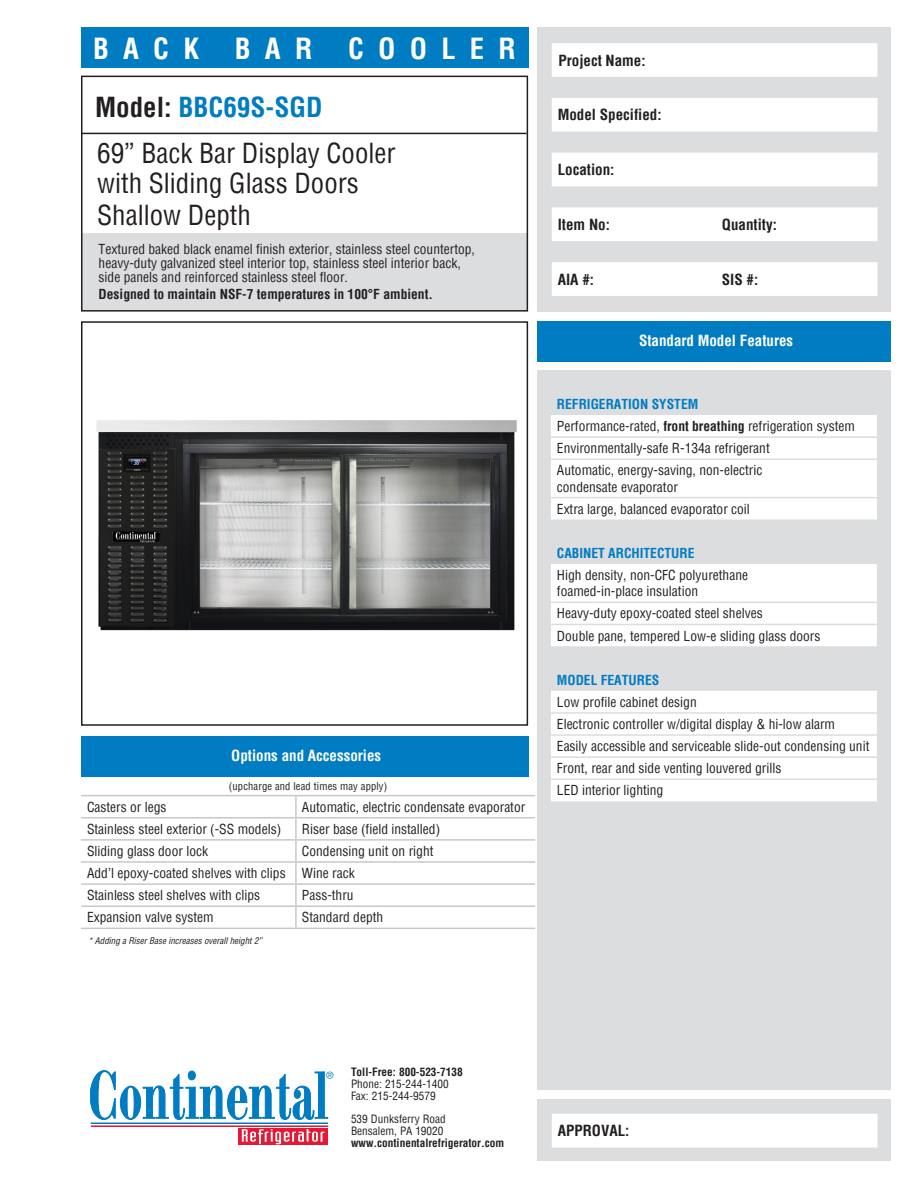
<style>
.page{position:relative;width:918px;height:1188px;background:#fff}
.page>*{position:absolute;margin:0;border:0;box-sizing:border-box;transform-origin:0 0}
.t1{font:700 condensed 28.5px "Helvetica";letter-spacing:.5em;color:#fff}
.t2{font:condensed 27px "Helvetica";color:#231f20}
.t3{font:700 condensed 27px "Helvetica";color:#007cc2}
.t4{font:700 condensed 15px "Helvetica";color:#231f20}
.t5{font:700 condensed 15px "Helvetica";color:#fff}
.t6{font:condensed 13.5px/14.2px "Helvetica";color:#231f20}
.t7{font:700 condensed 13.5px "Helvetica";color:#007cc2}
.t8{font:700 condensed 13.5px "Helvetica";color:#231f20}
.t9{font:condensed 11.25px/12px "Helvetica";color:#231f20}
.t10{font:700 condensed 11.25px "Helvetica";color:#231f20}
.t11{font:condensed 10.5px "Helvetica";letter-spacing:.015em;color:#231f20}
.t12{font:italic condensed 9px "Helvetica";color:#231f20}
.s1{color:#231f20}
.s2{font-weight:700}
</style>
<div class="page">
<div style="left:538px;top:1099px;width:353px;height:62px;background:#dcdddf"></div>
<div style="left:81px;top:233px;width:446px;height:77px;background:#dcdddf"></div>
<div style="left:81px;top:321px;width:447px;height:405px;border:2px solid #231f20"></div>
<div style="left:538px;top:321px;width:353px;height:40px;background:#007cc2"></div>
<div style="left:538px;top:370px;width:353px;height:720px;background:#dcdddf"></div>
<div style="left:538px;top:27px;width:353px;height:285px;background:#dcdddf"></div>
<hr style="left:91px;top:1123px;width:237px;height:1px;background:#007cc2">
<hr style="left:91px;top:1126px;width:237px;height:1px;background:#e51836">
<svg style="left:238px;top:1128px;width:90px;height:17px"></svg>
<svg style="left:242px;top:1129px;width:82px;height:15px"></svg>
<svg style="left:90px;top:1070px;width:243px;height:50px"></svg>
<svg style="left:552px;top:43px;width:326px;height:253px;fill:#fff"></svg>
<div style="left:81px;top:76px;width:447px;height:236px;border:2px solid #231f20"></div>
<div style="left:81px;top:27px;width:447px;height:40px;background:#007cc2"></div>
<div style="left:552px;top:1114px;width:326px;height:34px;background:#fff"></div>
<div style="left:81px;top:736px;width:447px;height:40px;background:#007cc2"></div>
<img style="left:96px;top:420px;width:421px;height:211px">
<hr style="left:81px;top:133px;width:445px;height:1px;background:#231f20">
<div style="left:551px;top:415px;width:326px;height:21px;background:#fff"></div>
<svg style="left:551px;top:438px;width:326px;height:363px;background:#fafbfb"></svg>
<svg style="left:551px;top:520px;width:326px;height:149px;fill:#fff"></svg>
<hr style="left:551px;top:602px;width:326px;height:1px;background:#dcdddf">
<hr style="left:551px;top:624px;width:326px;height:1px;background:#dcdddf">
<hr style="left:551px;top:756px;width:326px;height:2px;background:#dcdddf">
<hr style="left:551px;top:779px;width:326px;height:1px;background:#dcdddf">
<hr style="left:551px;top:459px;width:326px;height:1px;background:#dcdddf">
<hr style="left:551px;top:497px;width:326px;height:1px;background:#dcdddf">
<hr style="left:551px;top:712px;width:326px;height:2px;background:#dcdddf">
<hr style="left:551px;top:734px;width:326px;height:2px;background:#dcdddf">
<hr style="left:296px;top:795px;width:239px;height:1px;background:#c7c8ca">
<hr style="left:296px;top:817px;width:239px;height:1px;background:#c7c8ca">
<hr style="left:81px;top:839px;width:215px;height:2px;background:#c7c8ca">
<hr style="left:296px;top:839px;width:239px;height:2px;background:#c7c8ca">
<hr style="left:81px;top:861px;width:215px;height:2px;background:#c7c8ca">
<hr style="left:296px;top:861px;width:239px;height:2px;background:#c7c8ca">
<hr style="left:81px;top:883px;width:215px;height:2px;background:#c7c8ca">
<hr style="left:296px;top:883px;width:239px;height:2px;background:#c7c8ca">
<hr style="left:81px;top:905px;width:215px;height:2px;background:#c7c8ca">
<hr style="left:81px;top:928px;width:215px;height:1px;background:#c7c8ca">
<hr style="left:81px;top:795px;width:215px;height:1px;background:#c7c8ca">
<hr style="left:295px;top:796px;width:2px;height:21px;background:#c7c8ca">
<hr style="left:81px;top:817px;width:215px;height:1px;background:#c7c8ca">
<hr style="left:295px;top:818px;width:2px;height:21px;background:#c7c8ca">
<hr style="left:295px;top:841px;width:2px;height:20px;background:#c7c8ca">
<hr style="left:295px;top:863px;width:2px;height:20px;background:#c7c8ca">
<hr style="left:295px;top:885px;width:2px;height:20px;background:#c7c8ca">
<hr style="left:296px;top:905px;width:239px;height:2px;background:#c7c8ca">
<hr style="left:295px;top:907px;width:2px;height:21px;background:#c7c8ca">
<hr style="left:296px;top:928px;width:239px;height:1px;background:#c7c8ca">
<h1 class="t1" style="left:93px;top:30px;width:221px">BACK BAR</h1>
<h1 class="t1" style="left:348px;top:30px;width:169px">COOLER</h1>
<p class="t3" style="left:95px;top:89px;width:229px"><span class="s1">Model:</span> BBC69S-SGD</p>
<p class="t2" style="left:97px;top:135px;width:300px">69” Back Bar Display Cooler</p>
<p class="t2" style="left:97px;top:165px;width:263px">with Sliding Glass Doors</p>
<p class="t2" style="left:97px;top:198px;width:155px">Shallow Depth</p>
<p class="t6" style="left:99px;top:242px;width:378px">Textured baked black enamel finish exterior, stainless steel countertop, heavy-duty galvanized steel interior top, stainless steel interior back, side panels and reinforced stainless steel floor.</p>
<p class="t8" style="left:99px;top:285px;width:336px">Designed to maintain NSF-7 temperatures in 100°F ambient.</p>
<p class="t5" style="left:231px;top:746px;width:151px">Options and Accessories</p>
<p class="t11" style="left:229px;top:779px;width:160px">(upcharge and lead times may apply)</p>
<p class="t6" style="left:87px;top:799px;width:81px">Casters or legs</p>
<p class="t6" style="left:302px;top:799px;width:225px">Automatic, electric condensate evaporator</p>
<p class="t6" style="left:87px;top:822px;width:196px">Stainless steel exterior (-SS models)</p>
<p class="t6" style="left:302px;top:822px;width:140px">Riser base (field installed)</p>
<p class="t6" style="left:87px;top:844px;width:123px">Sliding glass door lock</p>
<p class="t6" style="left:302px;top:844px;width:133px">Condensing unit on right</p>
<p class="t6" style="left:87px;top:866px;width:200px">Add’l epoxy-coated shelves with clips</p>
<p class="t6" style="left:302px;top:866px;width:54px">Wine rack</p>
<p class="t6" style="left:87px;top:888px;width:175px">Stainless steel shelves with clips</p>
<p class="t6" style="left:302px;top:888px;width:53px">Pass-thru</p>
<p class="t6" style="left:87px;top:910px;width:128px">Expansion valve system</p>
<p class="t6" style="left:302px;top:910px;width:83px">Standard depth</p>
<p class="t12" style="left:88px;top:935px;width:175px">* Adding a Riser Base increases overall height 2”</p>
<p class="t4" style="left:559px;top:50px;width:89px">Project Name:</p>
<p class="t4" style="left:558px;top:105px;width:105px">Model Specified:</p>
<p class="t4" style="left:558px;top:160px;width:58px">Location:</p>
<p class="t4" style="left:558px;top:215px;width:54px">Item No:</p>
<p class="t4" style="left:722px;top:215px;width:57px">Quantity:</p>
<p class="t4" style="left:558px;top:269px;width:38px">AIA #:</p>
<p class="t4" style="left:722px;top:269px;width:38px">SIS #:</p>
<p class="t5" style="left:639px;top:331px;width:156px">Standard Model Features</p>
<p class="t7" style="left:557px;top:395px;width:143px">REFRIGERATION SYSTEM</p>
<p class="t6" style="left:557px;top:419px;width:300px">Performance-rated, <span class="s2">front breathing</span> refrigeration system</p>
<p class="t6" style="left:557px;top:441px;width:214px">Environmentally-safe R-134a refrigerant</p>
<p class="t6" style="left:557px;top:463px;width:207px">Automatic, energy-saving, non-electric</p>
<p class="t6" style="left:557px;top:479px;width:123px">condensate evaporator</p>
<p class="t6" style="left:557px;top:501px;width:195px">Extra large, balanced evaporator coil</p>
<p class="t7" style="left:557px;top:544px;width:139px">CABINET ARCHITECTURE</p>
<p class="t6" style="left:557px;top:568px;width:193px">High density, non-CFC polyurethane</p>
<p class="t6" style="left:557px;top:584px;width:143px">foamed-in-place insulation</p>
<p class="t6" style="left:557px;top:606px;width:207px">Heavy-duty epoxy-coated steel shelves</p>
<p class="t6" style="left:557px;top:628px;width:265px">Double pane, tempered Low-e sliding glass doors</p>
<p class="t7" style="left:557px;top:671px;width:104px">MODEL FEATURES</p>
<p class="t6" style="left:557px;top:695px;width:141px">Low profile cabinet design</p>
<p class="t6" style="left:557px;top:717px;width:280px">Electronic controller w/digital display &amp; hi-low alarm</p>
<p class="t6" style="left:557px;top:739px;width:314px">Easily accessible and serviceable slide-out condensing unit</p>
<p class="t6" style="left:557px;top:761px;width:226px">Front, rear and side venting louvered grills</p>
<p class="t6" style="left:557px;top:783px;width:108px">LED interior lighting</p>
<p class="t10" style="left:351px;top:1065px;width:113px">Toll-Free: 800-523-7138</p>
<p class="t9" style="left:351px;top:1078px;width:99px">Phone: 215-244-1400<br>Fax: 215-244-9579</p>
<p class="t9" style="left:351px;top:1113px;width:96px">539 Dunksferry Road<br>Bensalem, PA 19020</p>
<p class="t10" style="left:351px;top:1135px;width:155px">www.continentalrefrigerator.com</p>
<p class="t4" style="left:558px;top:1121px;width:73px">APPROVAL:</p>
</div>
